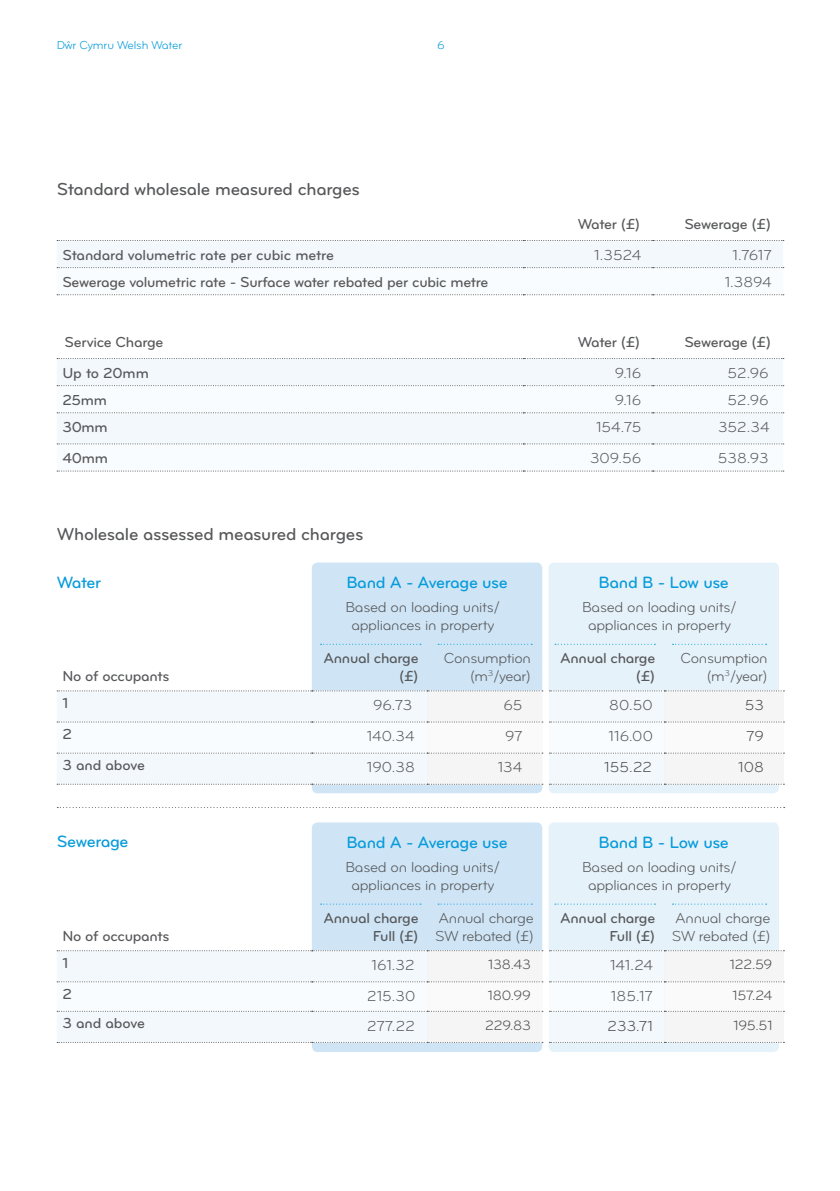
<style>
.page{position:relative;width:840px;height:1191px;background:#fff}
.page>*{position:absolute;margin:0;border:0;box-sizing:border-box;transform-origin:0 0}
.t1{font:18px "Bryant Pro Medium Alternate";letter-spacing:-.015em;color:#57585a}
.t2{font:17px "Bryant Pro Medium Alternate";letter-spacing:-.02em;color:#069bda}
.t3{font:15px/18px "Bryant Pro Regular Alternate";letter-spacing:-.02em;color:#57585a;text-align:center}
.t4{font:15px/18px "Bryant Pro Medium Alternate";letter-spacing:-.02em;color:#57585a;text-align:right}
.t5{font:15px "Bryant Pro Regular Alternate";letter-spacing:.01em;color:#4b4c4d}
.t6{font:14px "Bryant Pro Regular Alternate";letter-spacing:-.01em;color:#4b4c4d}
.t7{font:12px "Bryant Pro Regular Alternate";letter-spacing:-.015em;color:#069bda}
</style>
<div class="page">
<div style="left:312px;top:562px;width:230px;height:231px;background:#cfe5f6;border-radius:6px"></div>
<div style="left:312px;top:822px;width:230px;height:230px;background:#cfe5f6;border-radius:6px"></div>
<div style="left:548px;top:562px;width:230px;height:231px;background:#e6f2fa;border-radius:6px"></div>
<div style="left:548px;top:822px;width:230px;height:230px;background:#e6f2fa;border-radius:6px"></div>
<div style="left:57px;top:690px;width:727px;height:95px;background:#f5f8fc"></div>
<div style="left:57px;top:950px;width:727px;height:93px;background:#f5f8fc"></div>
<svg style="left:57px;top:807px;width:727px;height:1px"></svg>
<svg style="left:320px;top:644px;width:101px;height:1px"></svg>
<svg style="left:320px;top:903px;width:101px;height:1px"></svg>
<svg style="left:554px;top:644px;width:101px;height:1px"></svg>
<svg style="left:554px;top:903px;width:101px;height:1px"></svg>
<svg style="left:438px;top:644px;width:94px;height:1px"></svg>
<svg style="left:438px;top:903px;width:94px;height:1px"></svg>
<svg style="left:672px;top:644px;width:94px;height:1px"></svg>
<svg style="left:672px;top:903px;width:94px;height:1px"></svg>
<div style="left:57px;top:240px;width:726px;height:55px;background:#f2f8fc"></div>
<div style="left:57px;top:359px;width:725px;height:26px;background:#f2f8fc"></div>
<svg style="left:57px;top:386px;width:725px;height:85px"></svg>
<svg style="left:57px;top:358px;width:726px;height:1px"></svg>
<svg style="left:57px;top:385px;width:726px;height:1px"></svg>
<svg style="left:57px;top:412px;width:726px;height:1px"></svg>
<svg style="left:57px;top:443px;width:726px;height:1px"></svg>
<svg style="left:57px;top:471px;width:726px;height:1px"></svg>
<p class="t7" style="left:57px;top:38px;width:127px">Dŵr Cymru Welsh Water</p>
<p class="t7" style="left:437px;top:38px;width:9px">6</p>
<p class="t1" style="left:57px;top:179px;width:304px">Standard wholesale measured charges</p>
<p class="t4" style="left:577px;top:216px;width:64px">Water (£)</p>
<p class="t4" style="left:684px;top:216px;width:88px">Sewerage (£)</p>
<p class="t4" style="left:62px;top:246px;width:273px">Standard volumetric rate per cubic metre</p>
<p class="t3" style="left:594px;top:246px;width:48px">1.3524</p>
<p class="t3" style="left:732px;top:246px;width:41px">1.7617</p>
<p class="t4" style="left:62px;top:273px;width:427px">Sewerage volumetric rate - Surface water rebated per cubic metre</p>
<p class="t3" style="left:724px;top:273px;width:49px">1.3894</p>
<p class="t4" style="left:65px;top:334px;width:100px">Service Charge</p>
<p class="t4" style="left:684px;top:334px;width:88px">Sewerage (£)</p>
<p class="t4" style="left:577px;top:334px;width:64px">Water (£)</p>
<p class="t4" style="left:62px;top:364px;width:88px">Up to 20mm</p>
<p class="t3" style="left:614px;top:364px;width:28px">9.16</p>
<p class="t3" style="left:727px;top:364px;width:42px">52.96</p>
<p class="t4" style="left:62px;top:391px;width:46px">25mm</p>
<p class="t3" style="left:614px;top:391px;width:28px">9.16</p>
<p class="t3" style="left:727px;top:391px;width:42px">52.96</p>
<p class="t4" style="left:62px;top:418px;width:47px">30mm</p>
<p class="t3" style="left:595px;top:418px;width:47px">154.75</p>
<p class="t3" style="left:717px;top:418px;width:53px">352.34</p>
<p class="t4" style="left:62px;top:449px;width:47px">40mm</p>
<p class="t3" style="left:589px;top:449px;width:53px">309.56</p>
<p class="t3" style="left:717px;top:449px;width:52px">538.93</p>
<p class="t1" style="left:57px;top:524px;width:308px">Wholesale assessed measured charges</p>
<p class="t2" style="left:57px;top:573px;width:46px">Water</p>
<p class="t2" style="left:346px;top:573px;width:163px">Band A - Average use</p>
<p class="t2" style="left:598px;top:573px;width:132px">Band B - Low use</p>
<p class="t3" style="left:345px;top:598px;width:156px">Based on loading units/ appliances in property</p>
<p class="t3" style="left:582px;top:598px;width:156px">Based on loading units/ appliances in property</p>
<p class="t4" style="left:62px;top:667px;width:108px">No of occupants</p>
<p class="t4" style="left:323px;top:649px;width:96px">Annual charge (£)</p>
<p class="t3" style="left:443px;top:649px;width:88px;text-align:right">Consumption (m<sup>3</sup>/year)</p>
<p class="t4" style="left:560px;top:649px;width:96px">Annual charge (£)</p>
<p class="t3" style="left:680px;top:649px;width:88px;text-align:right">Consumption (m<sup>3</sup>/year)</p>
<p class="t4" style="left:62px;top:694px;width:7px">1</p>
<p class="t3" style="left:373px;top:696px;width:40px">96.73</p>
<p class="t3" style="left:503px;top:696px;width:20px">65</p>
<p class="t3" style="left:609px;top:696px;width:45px">80.50</p>
<p class="t5" style="left:744px;top:697px;width:20px">53</p>
<p class="t4" style="left:62px;top:725px;width:11px">2</p>
<p class="t3" style="left:366px;top:727px;width:49px">140.34</p>
<p class="t3" style="left:505px;top:727px;width:19px">97</p>
<p class="t3" style="left:608px;top:727px;width:46px">116.00</p>
<p class="t5" style="left:745px;top:728px;width:19px">79</p>
<p class="t4" style="left:62px;top:756px;width:84px">3 and above</p>
<p class="t3" style="left:366px;top:758px;width:50px">190.38</p>
<p class="t3" style="left:497px;top:758px;width:26px">134</p>
<p class="t5" style="left:604px;top:759px;width:49px">155.22</p>
<p class="t5" style="left:737px;top:759px;width:27px">108</p>
<p class="t2" style="left:57px;top:832px;width:73px">Sewerage</p>
<p class="t4" style="left:62px;top:927px;width:108px">No of occupants</p>
<p class="t2" style="left:346px;top:833px;width:163px">Band A - Average use</p>
<p class="t2" style="left:598px;top:833px;width:132px">Band B - Low use</p>
<p class="t3" style="left:345px;top:858px;width:156px">Based on loading units/ appliances in property</p>
<p class="t3" style="left:582px;top:858px;width:156px">Based on loading units/ appliances in property</p>
<p class="t4" style="left:323px;top:909px;width:96px">Annual charge<br>Full (£)</p>
<p class="t3" style="left:435px;top:909px;width:100px;text-align:left">Annual charge<br>SW rebated (£)</p>
<p class="t4" style="left:560px;top:909px;width:96px">Annual charge<br>Full (£)</p>
<p class="t3" style="left:671px;top:909px;width:100px;text-align:left">Annual charge<br>SW rebated (£)</p>
<p class="t4" style="left:62px;top:954px;width:7px">1</p>
<p class="t3" style="left:371px;top:956px;width:45px">161.32</p>
<p class="t6" style="left:488px;top:957px;width:44px">138.43</p>
<p class="t3" style="left:609px;top:956px;width:44px">141.24</p>
<p class="t6" style="left:729px;top:957px;width:44px">122.59</p>
<p class="t4" style="left:62px;top:985px;width:11px">2</p>
<p class="t3" style="left:367px;top:987px;width:50px">215.30</p>
<p class="t6" style="left:487px;top:988px;width:44px">180.99</p>
<p class="t3" style="left:610px;top:987px;width:43px">185.17</p>
<p class="t6" style="left:732px;top:988px;width:41px">157.24</p>
<p class="t4" style="left:62px;top:1014px;width:84px">3 and above</p>
<p class="t3" style="left:367px;top:1017px;width:49px">277.22</p>
<p class="t6" style="left:485px;top:1017px;width:47px">229.83</p>
<p class="t5" style="left:607px;top:1017px;width:47px">233.71</p>
<p class="t6" style="left:733px;top:1017px;width:40px">195.51</p>
</div>
